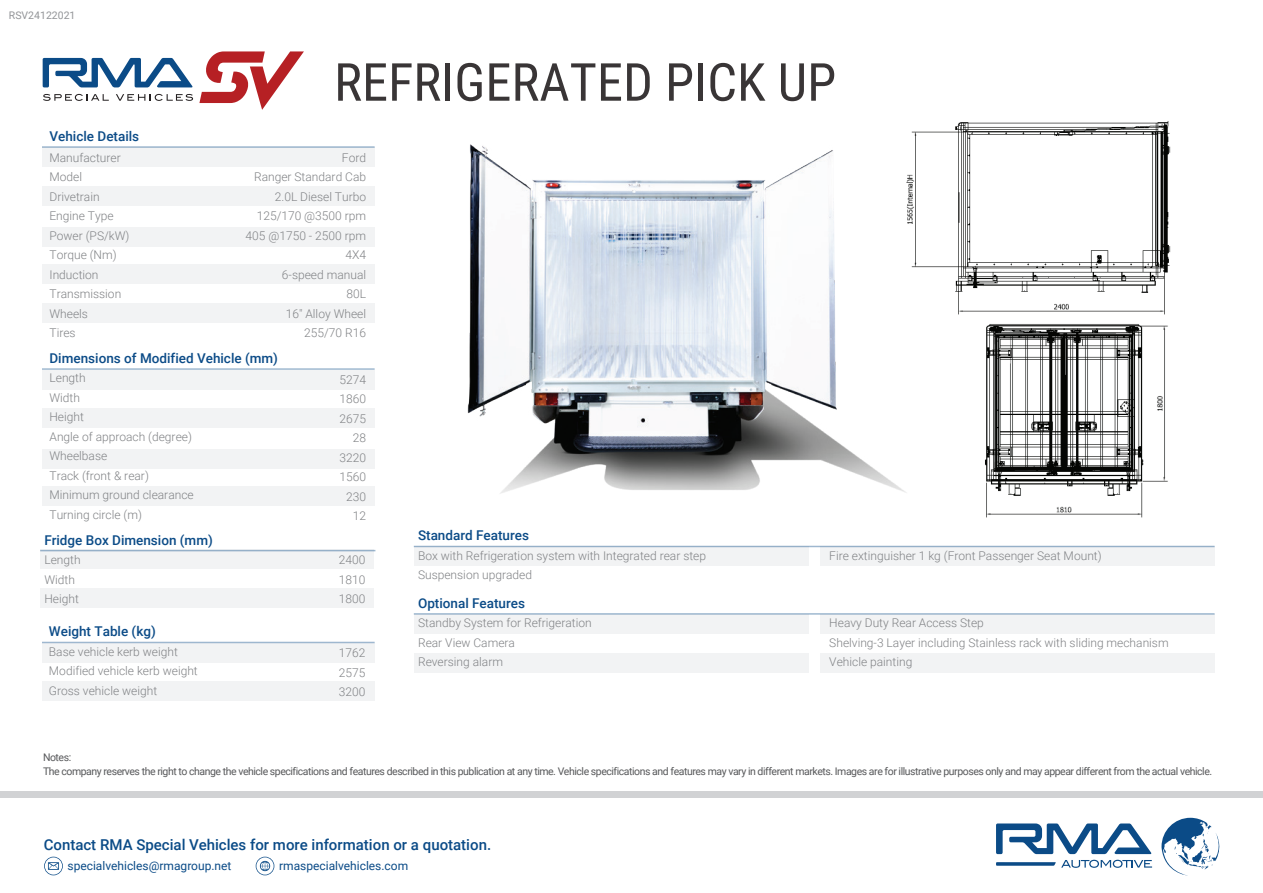
<style>
.page{position:relative;width:1263px;height:893px;background:#fff}
.page>*{position:absolute;margin:0;border:0;box-sizing:border-box;transform-origin:0 0}
.t1{font:52.5px "Roboto Condensed";color:#231f20}
.t2{font:500 15px "Roboto";color:#0b4b87}
.t3{font:500 13.5px "Roboto";color:#0b4b87}
.t4{font:300 12px/19.5px "Roboto";color:#808285}
.t5{font:12px "Roboto";color:#0b4b87}
.t6{font:10.5px/13.5px "Roboto";letter-spacing:-.045em;color:#57585a}
.t7{font:10.5px "Roboto";color:#939598}
</style>
<div class="page">
<div style="left:42px;top:148px;width:333px;height:19px;background:#f2f3f4"></div>
<div style="left:42px;top:186px;width:333px;height:20px;background:#f2f3f4"></div>
<div style="left:42px;top:227px;width:333px;height:19px;background:#f2f3f4"></div>
<div style="left:42px;top:264px;width:333px;height:20px;background:#f2f3f4"></div>
<div style="left:42px;top:303px;width:333px;height:20px;background:#f2f3f4"></div>
<div style="left:42px;top:370px;width:333px;height:19px;background:#f2f3f4"></div>
<div style="left:42px;top:408px;width:333px;height:20px;background:#f2f3f4"></div>
<div style="left:42px;top:643px;width:333px;height:20px;background:#f2f3f4"></div>
<div style="left:42px;top:682px;width:333px;height:19px;background:#f2f3f4"></div>
<div style="left:42px;top:449px;width:333px;height:19px;background:#f2f3f4"></div>
<div style="left:42px;top:486px;width:333px;height:20px;background:#f2f3f4"></div>
<hr style="left:42px;top:146px;width:333px;height:2px;background:#0b4b87">
<hr style="left:42px;top:368px;width:333px;height:2px;background:#0b4b87">
<hr style="left:42px;top:642px;width:333px;height:1px;background:#0b4b87">
<div style="left:0;top:791px;width:1263px;height:7px;background:#d1d2d4"></div>
<svg style="left:199px;top:51px;width:105px;height:59px"></svg>
<svg style="left:43px;top:58px;width:150px;height:29px"></svg>
<svg style="left:43px;top:94px;width:66px;height:7px"></svg>
<svg style="left:116px;top:94px;width:77px;height:7px"></svg>
<svg style="left:996px;top:823px;width:155px;height:31px"></svg>
<svg style="left:996px;top:860px;width:156px;height:8px"></svg>
<svg style="left:1161px;top:818px;width:59px;height:58px"></svg>
<svg style="left:44px;top:857px;width:19px;height:18px"></svg>
<svg style="left:256px;top:857px;width:18px;height:18px"></svg>
<div style="left:40px;top:550px;width:334px;height:19px;background:#f2f3f4"></div>
<div style="left:40px;top:588px;width:334px;height:20px;background:#f2f3f4"></div>
<hr style="left:40px;top:550px;width:335px;height:1px;background:#0b4b87">
<img style="left:952px;top:121px;width:219px;height:194px">
<img style="left:985px;top:324px;width:183px;height:194px">
<img style="left:338px;top:131px;width:614px;height:363px">
<div style="left:414px;top:546px;width:394px;height:20px;background:#f2f3f4"></div>
<div style="left:820px;top:546px;width:394px;height:20px;background:#f2f3f4"></div>
<div style="left:414px;top:614px;width:394px;height:19px;background:#f2f3f4"></div>
<div style="left:414px;top:653px;width:394px;height:19px;background:#f2f3f4"></div>
<div style="left:820px;top:614px;width:394px;height:19px;background:#f2f3f4"></div>
<div style="left:820px;top:653px;width:394px;height:19px;background:#f2f3f4"></div>
<hr style="left:414px;top:613px;width:800px;height:2px;background:#0b4b87">
<hr style="left:414px;top:546px;width:800px;height:1px;background:#0b4b87">
<p class="t7" style="left:9px;top:8px;width:68px">RSV24122021</p>
<h1 class="t1" style="left:334px;top:45px;width:504px">REFRIGERATED PICK UP</h1>
<p class="t3" style="left:49px;top:126px;width:91px">Vehicle Details</p>
<p class="t4" style="left:49px;top:147px;width:81px">Manufacturer<br>Model<br>Drivetrain<br>Engine Type<br>Power (PS/kW)<br>Torque (Nm)<br>Induction<br>Transmission<br>Wheels<br>Tires</p>
<p class="t4" style="left:246px;top:147px;width:122px;text-align:right">Ford<br>Ranger Standard Cab<br>2.0L Diesel Turbo<br>125/170 @3500 rpm<br>405 @1750 - 2500 rpm<br>4X4<br>6-speed manual<br>80L<br>16" Alloy Wheel<br>255/70 R16</p>
<p class="t3" style="left:49px;top:348px;width:230px">Dimensions of Modified Vehicle (mm)</p>
<p class="t4" style="left:49px;top:368px;width:146px">Length<br>Width<br>Height<br>Angle of approach (degree)<br>Wheelbase<br>Track (front &amp; rear)<br>Minimum ground clearance<br>Turning circle (m)</p>
<p class="t4" style="left:339px;top:369px;width:28px;text-align:right">5274<br>1860<br>2675<br>28<br>3220<br>1560<br>230<br>12</p>
<p class="t3" style="left:44px;top:530px;width:170px">Fridge Box Dimension (mm)</p>
<p class="t4" style="left:44px;top:550px;width:38px">Length<br>Width<br>Height</p>
<p class="t4" style="left:339px;top:550px;width:28px;text-align:justify">2400<br>1810<br>1800</p>
<p class="t3" style="left:49px;top:622px;width:108px">Weight Table (kg)</p>
<p class="t4" style="left:49px;top:641px;width:150px">Base vehicle kerb weight<br>Modified vehicle kerb weight<br>Gross vehicle weight</p>
<p class="t4" style="left:339px;top:643px;width:28px;text-align:justify">1762<br>2575<br>3200</p>
<p class="t3" style="left:418px;top:526px;width:113px">Standard Features</p>
<p class="t4" style="left:418px;top:545px;width:290px">Box with Refrigeration system with Integrated rear step<br>Suspension upgraded</p>
<p class="t4" style="left:829px;top:545px;width:274px">Fire extinguisher 1 kg (Front Passenger Seat Mount)</p>
<p class="t3" style="left:418px;top:594px;width:109px">Optional Features</p>
<p class="t4" style="left:418px;top:613px;width:175px">Standby System for Refrigeration<br>Rear View Camera<br>Reversing alarm</p>
<p class="t4" style="left:829px;top:613px;width:341px">Heavy Duty Rear Access Step<br>Shelving-3 Layer including Stainless rack with sliding mechanism<br>Vehicle painting</p>
<p class="t6" style="left:43px;top:751px;width:1171px">Notes:<br>The company reserves the right to change the vehicle specifications and features described in this publication at any time. Vehicle specifications and features may vary in different markets. Images are for illustrative purposes only and may appear different from the actual vehicle.</p>
<p class="t2" style="left:44px;top:834px;width:449px">Contact RMA Special Vehicles for more information or a quotation.</p>
<p class="t5" style="left:67px;top:857px;width:166px">specialvehicles@rmagroup.net</p>
<p class="t5" style="left:279px;top:857px;width:131px">rmaspecialvehicles.com</p>
</div>
